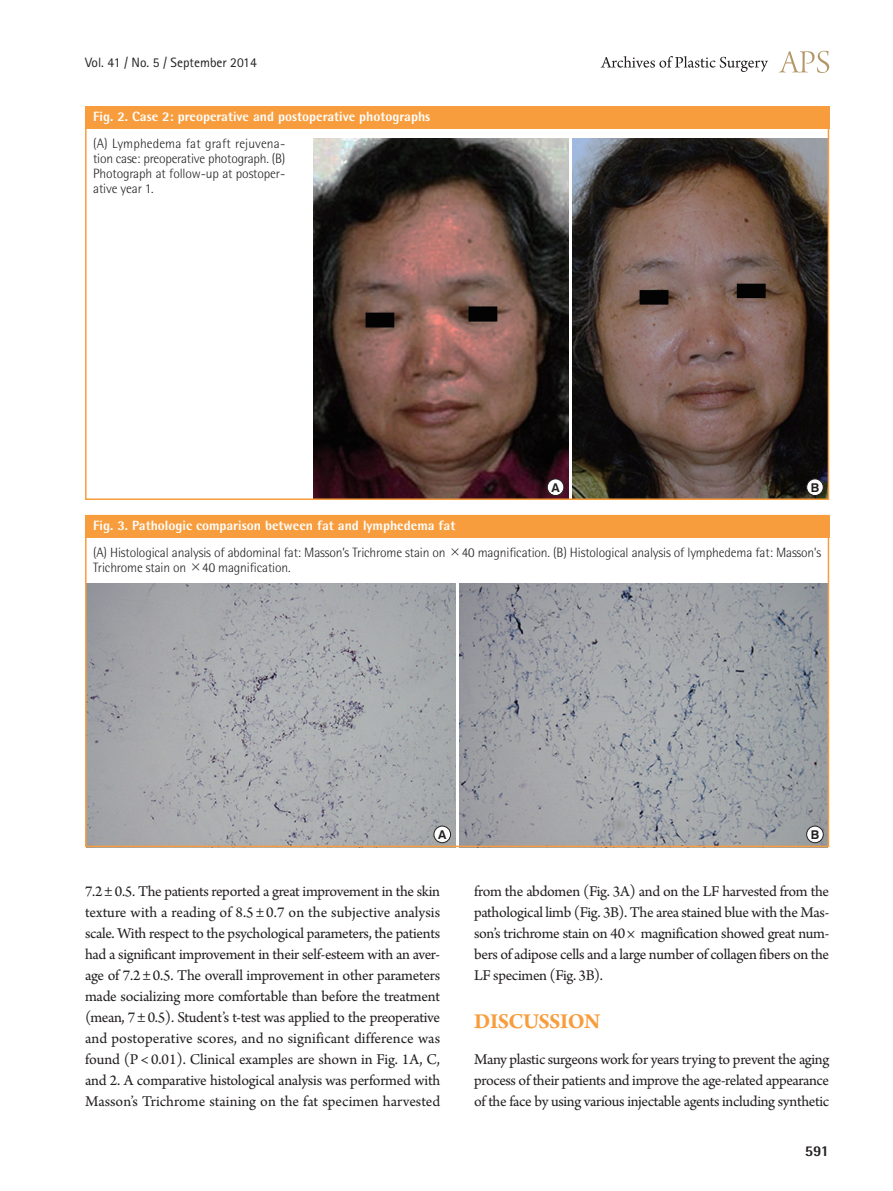
<style>
.page{position:relative;width:893px;height:1191px;background:#fff}
.page>*{position:absolute;margin:0;border:0;box-sizing:border-box;transform-origin:0 0}
.대제목{font:700 22.5px "Arno Pro";letter-spacing:-.02em;color:#f89d3d}
.본문{font:15.75px/21px "Arno Pro";letter-spacing:-.02em;color:#231f20;text-align:justify}
.t1{font:800 15px "Rotis Semi Sans Std";color:#231f20}
.그림설명{font:300 13.5px/15px "Rotis Semi Sans Std";letter-spacing:-.01em;color:#231f20;text-align:justify}
.표그림제목{font:800 13.5px "Rotis Semi Sans Std";color:#fff}
.t2{font:13.5px "Rotis Sans Serif Std";color:#231f20}
.t3{font:700 12.15px "Swiss 721 BT";color:#231f20}
.s1{font-family:"Dotum";font-weight:400;font-size:12px}
</style>
<div class="page">
<svg style="left:779px;top:51px;width:50px;height:22px"></svg>
<svg style="left:601px;top:56px;width:167px;height:16px"></svg>
<div style="left:85px;top:106px;width:744px;height:23px;background:#f89d3d"></div>
<img style="left:313px;top:138px;width:255px;height:359px">
<img style="left:573px;top:138px;width:253px;height:359px">
<div style="left:547px;top:479px;width:17px;height:16px;background:#fff;border-radius:50%"></div>
<div style="left:547px;top:479px;width:17px;height:17px;border:1px solid #231f20;border-radius:50%"></div>
<div style="left:807px;top:479px;width:16px;height:16px;background:#fff;border-radius:50%"></div>
<div style="left:806px;top:479px;width:17px;height:17px;border:1px solid #231f20;border-radius:50%"></div>
<div style="left:85px;top:106px;width:744px;height:394px;border:2px solid #f89d3d"></div>
<img style="left:88px;top:583px;width:367px;height:261px">
<img style="left:459px;top:583px;width:367px;height:261px">
<div style="left:85px;top:515px;width:744px;height:22px;background:#f89d3d"></div>
<div style="left:434px;top:826px;width:17px;height:16px;background:#fff;border-radius:50%"></div>
<div style="left:434px;top:826px;width:17px;height:17px;border:1px solid #231f20;border-radius:50%"></div>
<div style="left:807px;top:826px;width:16px;height:16px;background:#fff;border-radius:50%"></div>
<div style="left:806px;top:826px;width:17px;height:17px;border:1px solid #231f20;border-radius:50%"></div>
<p class="t2" style="left:85px;top:54px;width:173px">Vol. 41 / No. 5 / September 2014</p>
<p class="표그림제목" style="left:93px;top:108px;width:339px">Fig. 2. Case 2: preoperative and postoperative photographs</p>
<p class="그림설명" style="left:93px;top:136px;width:194px">(A) Lymphedema fat graft rejuvena&shy;tion case: preoperative photograph. (B)<br>Photograph at follow-up at postoper&shy;ative year 1.</p>
<p class="표그림제목" style="left:93px;top:516px;width:364px">Fig. 3. Pathologic comparison between fat and lymphedema fat</p>
<p class="t3" style="left:551px;top:480px;width:10px">A</p>
<p class="t3" style="left:811px;top:480px;width:10px">B</p>
<p class="그림설명" style="left:93px;top:544px;width:729px">(A) Histological analysis of abdominal fat: Masson’s Trichrome stain on <span class="s1">×</span>40 magnification. (B) Histological analysis of lymphedema fat: Masson’s<br>Trichrome stain on <span class="s1">×</span>40 magnification.</p>
<p class="t3" style="left:438px;top:827px;width:10px">A</p>
<p class="t3" style="left:811px;top:827px;width:10px">B</p>
<p class="본문" style="left:85px;top:882px;width:357px">7.2 ± 0.5. The patients reported a great improvement in the skin texture with a reading of 8.5 ± 0.7 on the subjective analysis scale. With respect to the psychological parameters, the patients had a significant improvement in their self-esteem with an aver&shy;age of 7.2 ± 0.5. The overall improvement in other parameters made socializing more comfortable than before the treatment (mean, 7 ± 0.5). Student’s t-test was applied to the preoperative and postoperative scores, and no significant difference was found (P &lt; 0.01). Clinical examples are shown in Fig. 1A, C, and 2. A comparative histological analysis was performed with Masson’s Trichrome staining on the fat specimen harvested</p>
<p class="본문" style="left:474px;top:882px;width:357px">from the abdomen (Fig. 3A) and on the LF harvested from the pathological limb (Fig. 3B). The area stained blue with the Mas&shy;son’s trichrome stain on 40 × magnification showed great num&shy;bers of adipose cells and a large number of collagen fibers on the LF specimen (Fig. 3B).</p>
<p class="대제목" style="left:474px;top:1008px;width:128px">DISCUSSION</p>
<p class="본문" style="left:474px;top:1050px;width:357px">Many plastic surgeons work for years trying to prevent the aging process of their patients and improve the age-related appearance of the face by using various injectable agents including synthetic</p>
<p class="t1" style="left:805px;top:1141px;width:26px">591</p>
</div>
